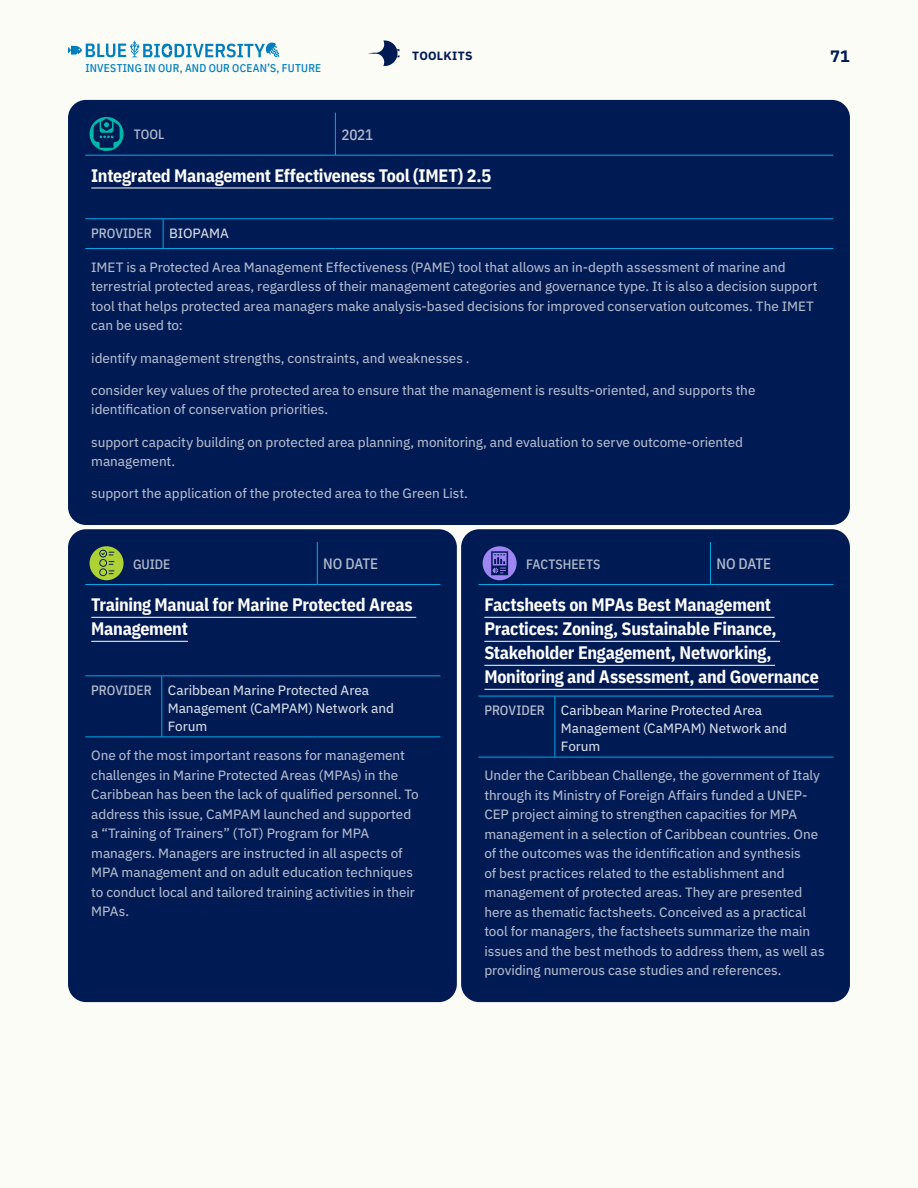
<style>
.page{position:relative;width:918px;height:1188px;background:#fbfcf5}
.page>*{position:absolute;margin:0;border:0;box-sizing:border-box;transform-origin:0 0}
.NOMBRE_TOOL{font:700 18px/24px "IBM Plex Sans Cond";letter-spacing:-.015em;color:#fff}
.t1{font:700 16.5px "IBM Plex Sans";color:#001a54}
.YEAR{font:500 15px "IBM Plex Sans Cond";letter-spacing:-.01em;color:#b3bacc}
.DESCRIPCION{font:13.5px/19.5px "IBM Plex Sans Text";letter-spacing:-.005em;color:#b3bacc}
.PROVIDER{font:13.5px/18px "IBM Plex Sans Text";color:#d9dde6}
.TIPO_TOOL{font:500 13.5px "IBM Plex Sans Cond";letter-spacing:-.005em;color:#b3bacc}
.t2{font:700 12px "IBM Plex Sans";letter-spacing:.025em;color:#001a54}
.t3{font:500 11.25px "IBM Plex Sans Cond";letter-spacing:.02em;color:#007fc0}
</style>
<div class="page">
<div style="left:68px;top:100px;width:782px;height:425px;background:#001a54;border-radius:18px"></div>
<hr style="left:335px;top:113px;width:1px;height:42px;background:#00aae6">
<hr style="left:85px;top:155px;width:43px;height:1px;background:#00aae6">
<hr style="left:128px;top:155px;width:35px;height:1px;background:#00aae6">
<hr style="left:163px;top:155px;width:172px;height:1px;background:#00aae6">
<hr style="left:335px;top:155px;width:498px;height:1px;background:#00aae6">
<hr style="left:85px;top:218px;width:43px;height:1px;background:#00aae6">
<hr style="left:128px;top:218px;width:35px;height:1px;background:#00aae6">
<hr style="left:163px;top:218px;width:172px;height:1px;background:#00aae6">
<svg style="left:163px;top:219px;width:1px;height:29px"></svg>
<hr style="left:335px;top:218px;width:498px;height:1px;background:#00aae6">
<hr style="left:85px;top:248px;width:43px;height:1px;background:#00aae6">
<hr style="left:128px;top:248px;width:35px;height:1px;background:#00aae6">
<hr style="left:163px;top:248px;width:172px;height:1px;background:#00aae6">
<hr style="left:335px;top:248px;width:498px;height:1px;background:#00aae6">
<svg style="left:90px;top:117px;width:34px;height:34px"></svg>
<hr style="left:91px;top:188px;width:400px;height:1px;background:#fff">
<div style="left:68px;top:529px;width:389px;height:473px;background:#001a54;border-radius:18px"></div>
<hr style="left:317px;top:542px;width:1px;height:42px;background:#00aae6">
<hr style="left:85px;top:584px;width:42px;height:1px;background:#00aae6">
<hr style="left:127px;top:584px;width:35px;height:1px;background:#00aae6">
<hr style="left:162px;top:584px;width:155px;height:1px;background:#00aae6">
<hr style="left:317px;top:584px;width:123px;height:1px;background:#00aae6">
<hr style="left:85px;top:676px;width:42px;height:1px;background:#00aae6">
<hr style="left:127px;top:676px;width:35px;height:1px;background:#00aae6">
<hr style="left:162px;top:676px;width:155px;height:1px;background:#00aae6">
<hr style="left:162px;top:676px;width:1px;height:61px;background:#00aae6">
<hr style="left:317px;top:676px;width:123px;height:1px;background:#00aae6">
<hr style="left:85px;top:737px;width:42px;height:1px;background:#00aae6">
<hr style="left:127px;top:737px;width:35px;height:1px;background:#00aae6">
<hr style="left:162px;top:737px;width:155px;height:1px;background:#00aae6">
<hr style="left:317px;top:737px;width:123px;height:1px;background:#00aae6">
<svg style="left:90px;top:546px;width:34px;height:34px"></svg>
<hr style="left:91px;top:617px;width:325px;height:1px;background:#fff">
<hr style="left:91px;top:641px;width:97px;height:1px;background:#fff">
<div style="left:461px;top:529px;width:389px;height:473px;background:#001a54;border-radius:18px"></div>
<hr style="left:710px;top:542px;width:1px;height:42px;background:#00aae6">
<hr style="left:478px;top:584px;width:42px;height:1px;background:#00aae6">
<hr style="left:520px;top:584px;width:35px;height:1px;background:#00aae6">
<hr style="left:555px;top:584px;width:155px;height:1px;background:#00aae6">
<hr style="left:710px;top:584px;width:124px;height:1px;background:#00aae6">
<hr style="left:478px;top:696px;width:42px;height:1px;background:#00aae6">
<hr style="left:520px;top:696px;width:35px;height:1px;background:#00aae6">
<hr style="left:555px;top:696px;width:155px;height:1px;background:#00aae6">
<hr style="left:555px;top:696px;width:1px;height:61px;background:#00aae6">
<hr style="left:710px;top:696px;width:124px;height:1px;background:#00aae6">
<hr style="left:478px;top:757px;width:42px;height:1px;background:#00aae6">
<hr style="left:520px;top:757px;width:35px;height:1px;background:#00aae6">
<hr style="left:555px;top:757px;width:155px;height:1px;background:#00aae6">
<hr style="left:710px;top:757px;width:124px;height:1px;background:#00aae6">
<svg style="left:483px;top:546px;width:34px;height:34px"></svg>
<hr style="left:484px;top:617px;width:291px;height:1px;background:#fff">
<hr style="left:484px;top:641px;width:296px;height:1px;background:#fff">
<hr style="left:484px;top:665px;width:291px;height:1px;background:#fff">
<hr style="left:484px;top:689px;width:335px;height:1px;background:#fff">
<svg style="left:368px;top:41px;width:32px;height:25px"></svg>
<svg style="left:68px;top:41px;width:211px;height:17px"></svg>
<p class="t3" style="left:85px;top:59px;width:237px">INVESTING IN OUR, AND OUR OCEAN’S, FUTURE</p>
<p class="t2" style="left:412px;top:46px;width:16px">TOOL</p>
<p class="t2" style="left:443px;top:46px;width:30px">KITS</p>
<p class="t1" style="left:830px;top:43px;width:21px">71</p>
<p class="TIPO_TOOL" style="left:134px;top:124px;width:32px">TOOL</p>
<p class="YEAR" style="left:341px;top:123px;width:33px">2021</p>
<p class="NOMBRE_TOOL" style="left:91px;top:162px;width:402px">Integrated Management Effectiveness Tool (IMET) 2.5</p>
<p class="TIPO_TOOL" style="left:91px;top:222px;width:62px">PROVIDER</p>
<p class="PROVIDER" style="left:169px;top:223px;width:61px">BIOPAMA</p>
<p class="DESCRIPCION" style="left:91px;top:256px;width:728px">IMET is a Protected Area Management Effectiveness (PAME) tool that allows an in-depth assessment of marine and terrestrial protected areas, regardless of their management categories and governance type. It is also a decision support tool that helps protected area managers make analysis-based decisions for improved conservation outcomes. The IMET can be used to:</p>
<p class="DESCRIPCION" style="left:91px;top:347px;width:380px">identify management strengths, constraints, and weaknesses .</p>
<p class="DESCRIPCION" style="left:91px;top:379px;width:666px">consider key values of the protected area to ensure that the management is results-oriented, and supports the identification of conservation priorities.</p>
<p class="DESCRIPCION" style="left:91px;top:431px;width:653px">support capacity building on protected area planning, monitoring, and evaluation to serve outcome-oriented management.</p>
<p class="DESCRIPCION" style="left:91px;top:483px;width:378px">support the application of the protected area to the Green List.</p>
<p class="TIPO_TOOL" style="left:133px;top:553px;width:39px">GUIDE</p>
<p class="YEAR" style="left:323px;top:552px;width:56px">NO DATE</p>
<p class="NOMBRE_TOOL" style="left:91px;top:591px;width:323px">Training Manual for Marine Protected Areas<br>Management</p>
<p class="TIPO_TOOL" style="left:91px;top:680px;width:62px">PROVIDER</p>
<p class="PROVIDER" style="left:168px;top:680px;width:228px">Caribbean Marine Protected Area<br>Management (CaMPAM) Network and<br>Forum</p>
<p class="DESCRIPCION" style="left:91px;top:744px;width:329px">One of the most important reasons for management challenges in Marine Protected Areas (MPAs) in the Caribbean has been the lack of qualified personnel. To address this issue, CaMPAM launched and supported a “Training of Trainers” (ToT) Program for MPA managers. Managers are instructed in all aspects of MPA management and on adult education techniques to conduct local and tailored training activities in their MPAs.</p>
<p class="TIPO_TOOL" style="left:526px;top:553px;width:76px">FACTSHEETS</p>
<p class="YEAR" style="left:716px;top:552px;width:56px">NO DATE</p>
<p class="NOMBRE_TOOL" style="left:484px;top:591px;width:336px">Factsheets on MPAs Best Management Practices: Zoning, Sustainable Finance, Stakeholder Engagement, Networking, Monitoring and Assessment, and Governance</p>
<p class="TIPO_TOOL" style="left:484px;top:700px;width:62px">PROVIDER</p>
<p class="PROVIDER" style="left:561px;top:700px;width:228px">Caribbean Marine Protected Area<br>Management (CaMPAM) Network and<br>Forum</p>
<p class="DESCRIPCION" style="left:484px;top:765px;width:342px">Under the Caribbean Challenge, the government of Italy through its Ministry of Foreign Affairs funded a UNEP-CEP project aiming to strengthen capacities for MPA management in a selection of Caribbean countries. One of the outcomes was the identification and synthesis<br>of best practices related to the establishment and management of protected areas. They are presented here as thematic factsheets. Conceived as a practical tool for managers, the factsheets summarize the main issues and the best methods to address them, as well as providing numerous case studies and references.</p>
</div>
